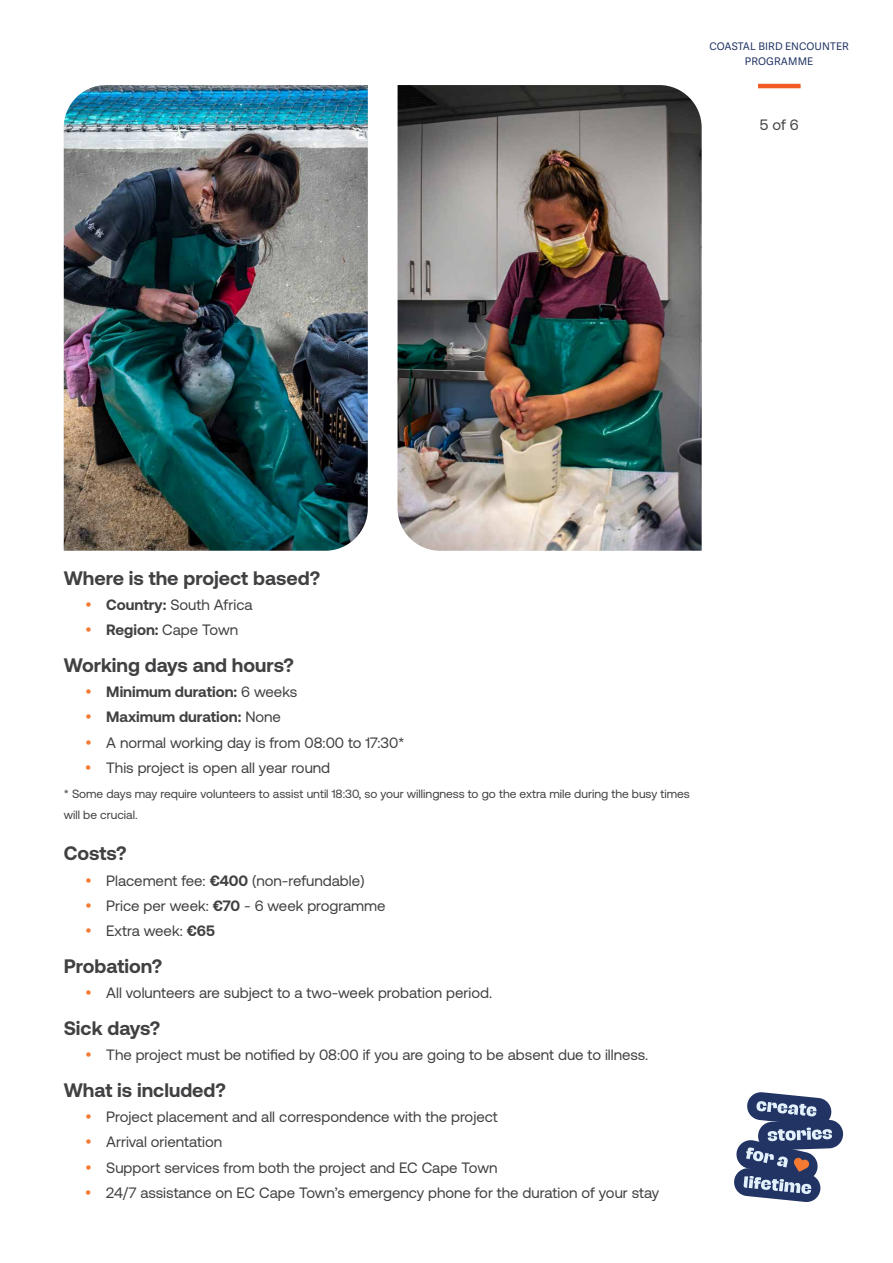
<style>
.page{position:relative;width:893px;height:1263px;background:#fff}
.page>*{position:absolute;margin:0;border:0;box-sizing:border-box;transform-origin:0 0}
.t1{font:700 19.5px "Aeonik";color:#414042}
.t2{font:15px/25.2px "Aeonik";color:#414042}
.t3{font:12px/21px "Aeonik";color:#414042}
.t4{font:10.5px/15px "Adelle Sans";letter-spacing:.01em;color:#213464;text-align:center}
.s1{font-weight:700}
</style>
<div class="page">
<img style="left:64px;top:85px;width:304px;height:466px">
<img style="left:398px;top:85px;width:304px;height:466px">
<hr style="left:758px;top:84px;width:43px;height:4px;background:#f15a22">
<svg style="left:734px;top:1092px;width:109px;height:110px"></svg>
<p class="t4" style="left:709px;top:40px;width:141px">COASTAL BIRD ENCOUNTER<br>PROGRAMME</p>
<p class="t2" style="left:760px;top:112px;width:40px">5 of 6</p>
<h1 class="t1" style="left:64px;top:567px;width:258px">Where is the project based?</h1>
<p class="t2" style="left:106px;top:592px;width:148px"><span class="s1">Country:</span> South Africa<br><span class="s1">Region:</span> Cape Town</p>
<h1 class="t1" style="left:64px;top:654px;width:232px">Working days and hours?</h1>
<p class="t2" style="left:106px;top:679px;width:300px"><span class="s1">Minimum duration:</span> 6 weeks<br><span class="s1">Maximum duration:</span> None<br>A normal working day is from 08:00 to 17:30*<br>This project is open all year round</p>
<p class="t3" style="left:64px;top:784px;width:628px">* Some days may require volunteers to assist until 18:30, so your willingness to go the extra mile during the busy times will be crucial.</p>
<h1 class="t1" style="left:64px;top:842px;width:64px">Costs?</h1>
<p class="t2" style="left:106px;top:868px;width:281px">Placement fee: <span class="s1">€400</span> (non-refundable)<br>Price per week: <span class="s1">€70</span> - 6 week programme<br>Extra week: <span class="s1">€65</span></p>
<h1 class="t1" style="left:64px;top:955px;width:100px">Probation?</h1>
<p class="t2" style="left:106px;top:980px;width:387px">All volunteers are subject to a two-week probation period.</p>
<h1 class="t1" style="left:64px;top:1017px;width:98px">Sick days?</h1>
<p class="t2" style="left:106px;top:1042px;width:543px">The project must be notified by 08:00 if you are going to be absent due to illness.</p>
<h1 class="t1" style="left:64px;top:1079px;width:164px">What is included?</h1>
<p class="t2" style="left:106px;top:1104px;width:555px">Project placement and all correspondence with the project<br>Arrival orientation<br>Support services from both the project and EC Cape Town<br>24/7 assistance on EC Cape Town’s emergency phone for the duration of your stay</p>
</div>
